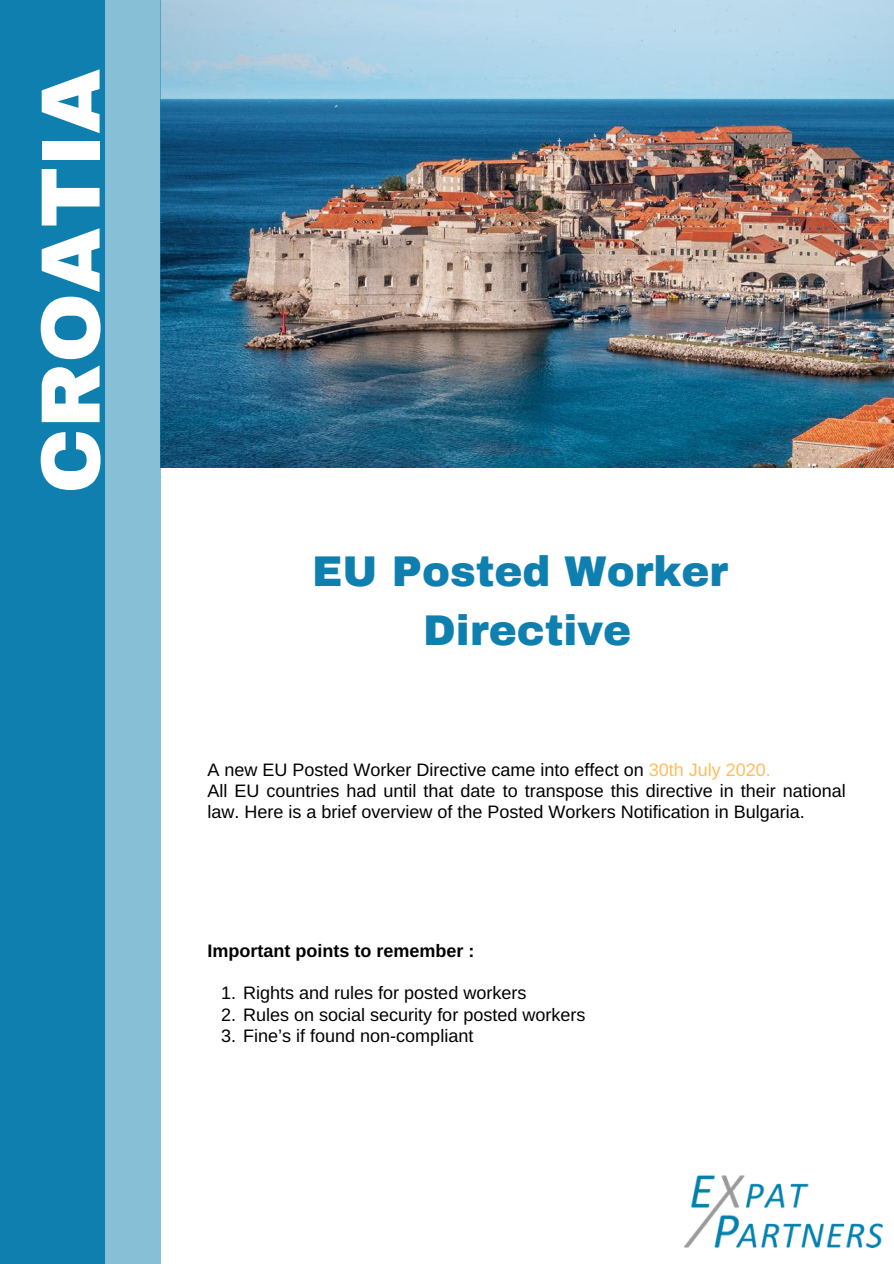
<style>
.page{position:relative;width:894px;height:1264px;background:#fff}
.page>*{position:absolute;margin:0;border:0;box-sizing:border-box;transform-origin:0 0}
.t1{font:900 84px "Archivo";color:#fff}
.t2{font:900 42px/58.5px "Archivo";color:#0e7faf;text-align:center}
.t3{font:18px/21.1px "Arimo";color:#000}
.t4{font:700 18px "Arimo";color:#000}
.s1{color:#ffbd59}
</style>
<div class="page">
<img style="left:160px;top:0;width:733px;height:467px">
<div style="left:0;top:0;width:160px;height:1263px;background:#87bfd7"></div>
<div style="left:0;top:0;width:105px;height:1263px;background:#0e7faf"></div>
<img style="left:684px;top:1175px;width:198px;height:72px">
<h1 class="t1" style="left:26px;top:494px;width:427px;rotate:-90deg">CROATIA</h1>
<h2 class="t2" style="left:312px;top:543px;width:417px">EU Posted Worker<br>Directive</h2>
<p class="t3" style="left:207px;top:759px;width:640px">A new EU Posted Worker Directive came into effect on <span class="s1">30th July 2020.<br></span>All EU countries had until that date to transpose this directive in their national law. Here is a brief overview of the Posted Workers Notification in Bulgaria.</p>
<p class="t4" style="left:207px;top:940px;width:269px">Important points to remember :</p>
<p class="t3" style="left:221px;top:982px;width:306px">1. Rights and rules for posted workers</p>
<p class="t3" style="left:221px;top:1003px;width:366px">2. Rules on social security for posted workers</p>
<p class="t3" style="left:221px;top:1025px;width:253px">3. Fine’s if found non-compliant</p>
</div>
